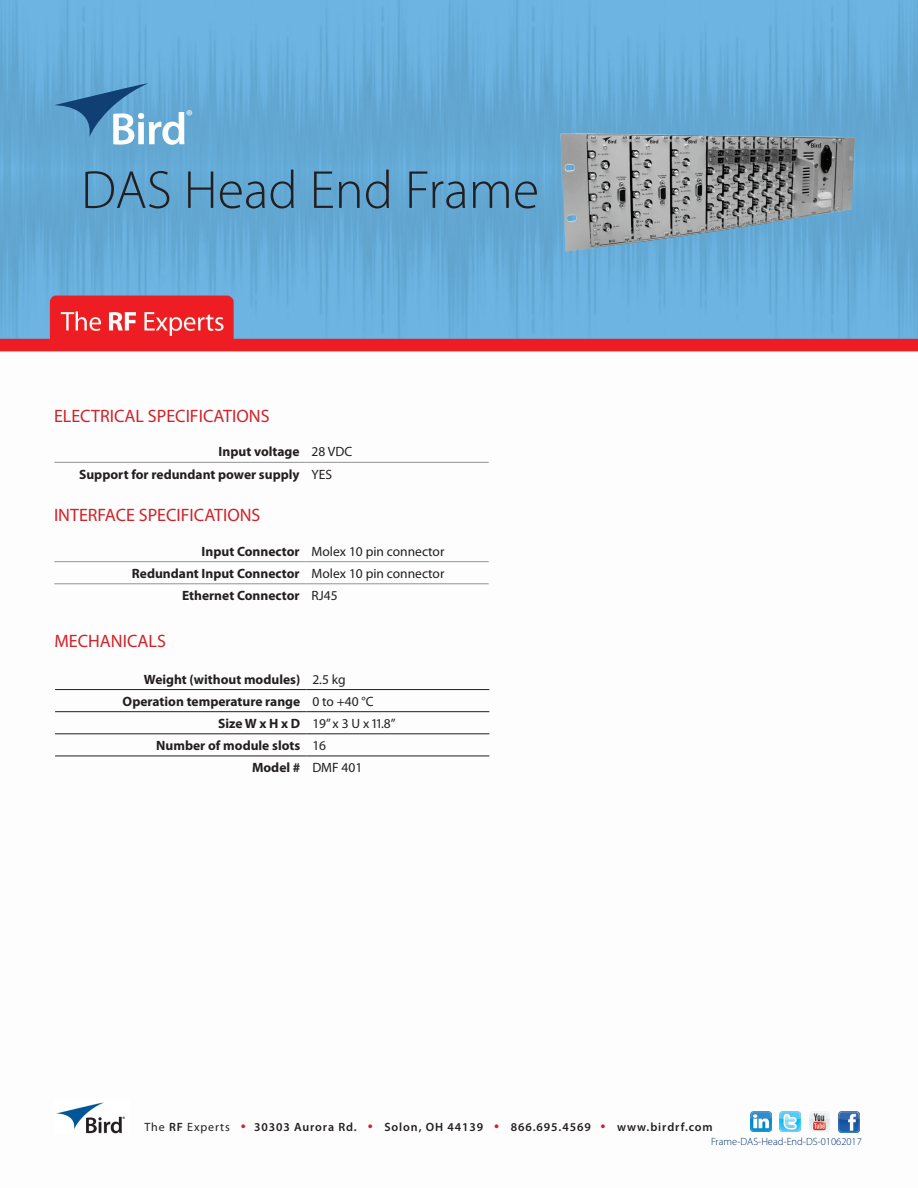
<style>
.page{position:relative;width:918px;height:1188px;background:#fff}
.page>*{position:absolute;margin:0;border:0;box-sizing:border-box;transform-origin:0 0}
.t1{font:300 54px "Myriad Pro";color:#231f20}
.t2{font:18px "Myriad Pro";color:#d1232a}
.t3{font:15.75px "Myriad Pro";color:#fff}
.t4{font:700 13.5px/22.2px "Myriad Pro";color:#231f20}
.t5{font:13.5px "Myriad Pro";color:#231f20}
.t6{font:600 12px "Myriad Pro";letter-spacing:.075em;color:#231f20}
.t7{font:300 10.5px "Myriad Pro";color:#00306d}
.s1{font-weight:400}
.s2{font-weight:700}
.s3{font-weight:400;font-size:18px;color:#d1232a}
</style>
<div class="page">
<img style="left:0;top:0;width:918px;height:1134px">
<svg style="left:54px;top:81px;width:130px;height:64px"></svg>
<img style="left:809px;top:1111px;width:21px;height:21px">
<img style="left:780px;top:1111px;width:20px;height:21px">
<img style="left:751px;top:1111px;width:20px;height:21px">
<img style="left:839px;top:1112px;width:20px;height:20px">
<img style="left:55px;top:1100px;width:75px;height:33px">
<img style="left:554px;top:125px;width:310px;height:136px">
<hr style="left:54px;top:462px;width:252px;height:1px;background:#9d9fa2">
<hr style="left:306px;top:462px;width:183px;height:1px;background:#9d9fa2">
<hr style="left:54px;top:561px;width:252px;height:1px;background:#9d9fa2">
<hr style="left:306px;top:561px;width:183px;height:1px;background:#9d9fa2">
<hr style="left:54px;top:583px;width:252px;height:1px;background:#9d9fa2">
<hr style="left:306px;top:583px;width:183px;height:1px;background:#9d9fa2">
<hr style="left:55px;top:689px;width:251px;height:1px;background:#231f20">
<hr style="left:306px;top:689px;width:183px;height:1px;background:#231f20">
<hr style="left:55px;top:711px;width:251px;height:1px;background:#231f20">
<hr style="left:306px;top:711px;width:183px;height:1px;background:#231f20">
<hr style="left:55px;top:734px;width:251px;height:1px;background:#231f20">
<hr style="left:306px;top:734px;width:183px;height:1px;background:#231f20">
<hr style="left:55px;top:756px;width:251px;height:1px;background:#231f20">
<hr style="left:306px;top:756px;width:183px;height:1px;background:#231f20">
<p class="t3" style="left:186px;top:106px;width:8px">®</p>
<h1 class="t1" style="left:81px;top:157px;width:460px">DAS Head End Frame</h1>
<h2 class="t2" style="left:54px;top:405px;width:217px">ELECTRICAL SPECIFICATIONS</h2>
<p class="t4" style="left:79px;top:440px;width:275px;text-indent:139px">Input voltage <span class="s1">28 VDC<br></span>Support for redundant power supply <span class="s1">YES</span></p>
<h2 class="t2" style="left:54px;top:504px;width:208px">INTERFACE SPECIFICATIONS</h2>
<p class="t5" style="left:202px;top:543px;width:244px"><span class="s2">Input Connector</span> Molex 10 pin connector</p>
<p class="t4" style="left:132px;top:562px;width:314px">Redundant Input Connector <span class="s1">Molex 10 pin connector</span></p>
<p class="t4" style="left:182px;top:584px;width:157px">Ethernet Connector <span class="s1">RJ45</span></p>
<h2 class="t2" style="left:54px;top:630px;width:113px">MECHANICALS</h2>
<p class="t4" style="left:144px;top:667px;width:203px">Weight (without modules) <span class="s1">2.5 kg</span></p>
<p class="t4" style="left:123px;top:690px;width:253px">Operation temperature range <span class="s1">0 to +40 °C</span></p>
<p class="t5" style="left:218px;top:715px;width:179px"><span class="s2">Size W x H x D</span> 19” x 3 U x 11.8”</p>
<p class="t4" style="left:156px;top:734px;width:171px">Number of module slots <span class="s1">16</span></p>
<p class="t4" style="left:252px;top:756px;width:112px">Model # <span class="s1">DMF 401</span></p>
<p class="t6" style="left:144px;top:1120px;width:570px"><span class="s1">The</span> RF <span class="s1">Experts</span> <span class="s3">•</span> 30303 Aurora Rd. <span class="s3">•</span> Solon, OH 44139 <span class="s3">•</span> 866.695.4569 <span class="s3">•</span> www.birdrf.com</p>
<p class="t7" style="left:711px;top:1135px;width:152px">Frame-DAS-Head-End-DS-01062017</p>
</div>
